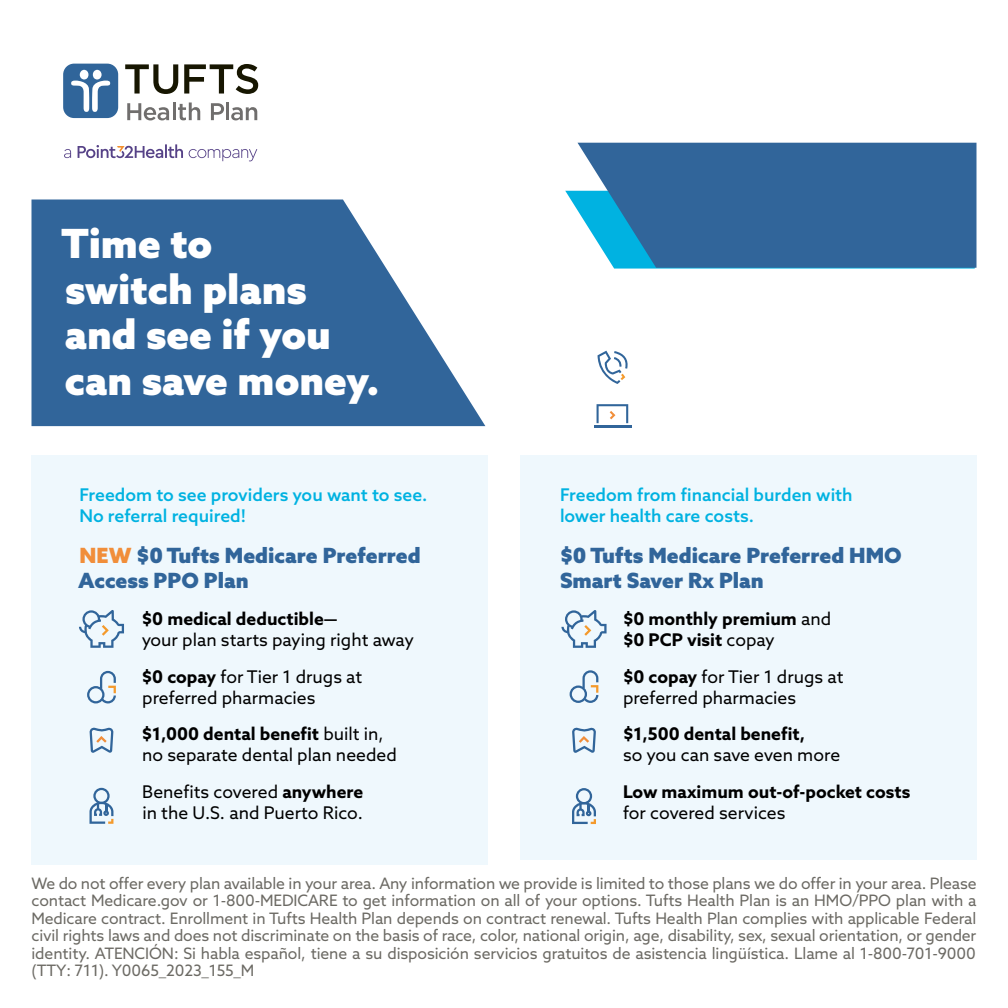
<style>
.page{position:relative;width:1008px;height:1008px;background:#fff}
.page>*{position:absolute;margin:0;border:0;box-sizing:border-box;transform-origin:0 0}
.t1{font:900 40.25px/45.5px "Azo Sans";color:#fff}
.t2{font:900 21px/25.2px "Azo Sans";color:#31659a}
.t3{font:17.5px/36.8px "Azo Sans";color:#000}
.t4{font:500 17.5px/21px "Azo Sans";color:#00b2e1}
.t5{font:700 17.5px/21px "Azo Sans";color:#000}
.t6{font:15.75px/17.5px "Azo Sans";letter-spacing:-.005em;color:#6c6a64;text-align:justify}
.s1{color:#f18e3a}
.s2{font-weight:700}
.s3{font-weight:400}
</style>
<div class="page">
<svg style="left:31px;top:200px;width:454px;height:226px;fill:#31659a"></svg>
<div style="left:32px;top:456px;width:456px;height:409px;background:#eff8fd"></div>
<div style="left:520px;top:456px;width:456px;height:404px;background:#eff8fd"></div>
<svg style="left:79px;top:610px;width:45px;height:38px"></svg>
<svg style="left:561px;top:610px;width:46px;height:38px"></svg>
<svg style="left:87px;top:671px;width:29px;height:32px"></svg>
<svg style="left:570px;top:670px;width:28px;height:33px"></svg>
<svg style="left:90px;top:728px;width:23px;height:25px"></svg>
<svg style="left:572px;top:728px;width:24px;height:25px"></svg>
<svg style="left:90px;top:788px;width:23px;height:36px"></svg>
<svg style="left:572px;top:788px;width:24px;height:36px"></svg>
<svg style="left:125px;top:64px;width:53px;height:30px"></svg>
<svg style="left:184px;top:64px;width:74px;height:30px"></svg>
<svg style="left:127px;top:102px;width:73px;height:18px"></svg>
<svg style="left:211px;top:103px;width:13px;height:17px"></svg>
<hr style="left:226px;top:102px;width:3px;height:18px;background:#706e6d">
<svg style="left:231px;top:107px;width:26px;height:13px"></svg>
<svg style="left:63px;top:64px;width:55px;height:54px"></svg>
<svg style="left:64px;top:144px;width:193px;height:17px"></svg>
<svg style="left:565px;top:191px;width:410px;height:78px"></svg>
<svg style="left:578px;top:143px;width:399px;height:125px;background:#356fa2"></svg>
<hr style="left:594px;top:426px;width:37px;height:2px;background:#31659a">
<svg style="left:597px;top:404px;width:31px;height:19px"></svg>
<svg style="left:598px;top:351px;width:30px;height:33px"></svg>
<h1 class="t1" style="left:61px;top:220px;width:320px">Time to<br>switch plans and see if you can save money.</h1>
<p class="t4" style="left:79px;top:484px;width:350px">Freedom to see providers you want to see.<br>No referral required!</p>
<h2 class="t2" style="left:78px;top:542px;width:344px"><span class="s1">NEW</span> $0 Tufts Medicare Preferred<br>Access PPO Plan</h2>
<p class="t5" style="left:142px;top:608px;width:197px">$0 medical deductible—</p>
<p class="t3" style="left:142px;top:621px;width:274px">your plan starts paying right away <span class="s2">$0 copay</span> for Tier 1 drugs at</p>
<p class="t3" style="left:142px;top:679px;width:243px">preferred pharmacies<br><span class="s2">$1,000 dental benefit</span> built in,</p>
<p class="t3" style="left:142px;top:737px;width:256px">no separate dental plan needed<br>Benefits covered <span class="s2">anywhere</span></p>
<p class="t3" style="left:142px;top:794px;width:222px">in the U.S. and Puerto Rico.</p>
<p class="t4" style="left:560px;top:484px;width:294px">Freedom from financial burden with lower health care costs.</p>
<h2 class="t2" style="left:560px;top:542px;width:343px">$0 Tufts Medicare Preferred HMO<br>Smart Saver Rx Plan</h2>
<p class="t5" style="left:623px;top:608px;width:210px">$0 monthly premium <span class="s3">and </span>$0 PCP visit <span class="s3">copay</span></p>
<p class="t3" style="left:623px;top:666px;width:222px;line-height:21px"><span class="s2">$0 copay</span> for Tier 1 drugs at preferred pharmacies</p>
<p class="t5" style="left:623px;top:723px;width:184px">$1,500 dental benefit,</p>
<p class="t3" style="left:623px;top:737px;width:219px">so you can save even more</p>
<p class="t5" style="left:623px;top:781px;width:289px">Low maximum out-of-pocket costs</p>
<p class="t3" style="left:623px;top:794px;width:164px">for covered services</p>
<p class="t6" style="left:32px;top:874px;width:947px">We do not offer every plan available in your area. Any information we provide is limited to those plans we do offer in your area. Please contact Medicare.gov or 1-800-MEDICARE to get information on all of your options. Tufts Health Plan is an HMO/PPO plan with a Medicare contract. Enrollment in Tufts Health Plan depends on contract renewal. Tufts Health Plan complies with applicable Federal civil rights laws and does not discriminate on the basis of race, color, national origin, age, disability, sex, sexual orientation, or gender identity. ATENCIÓN: Si habla español, tiene a su disposición servicios gratuitos de asistencia lingüística. Llame al 1-800-701-9000 (TTY: 711). Y0065_2023_155_M</p>
</div>
